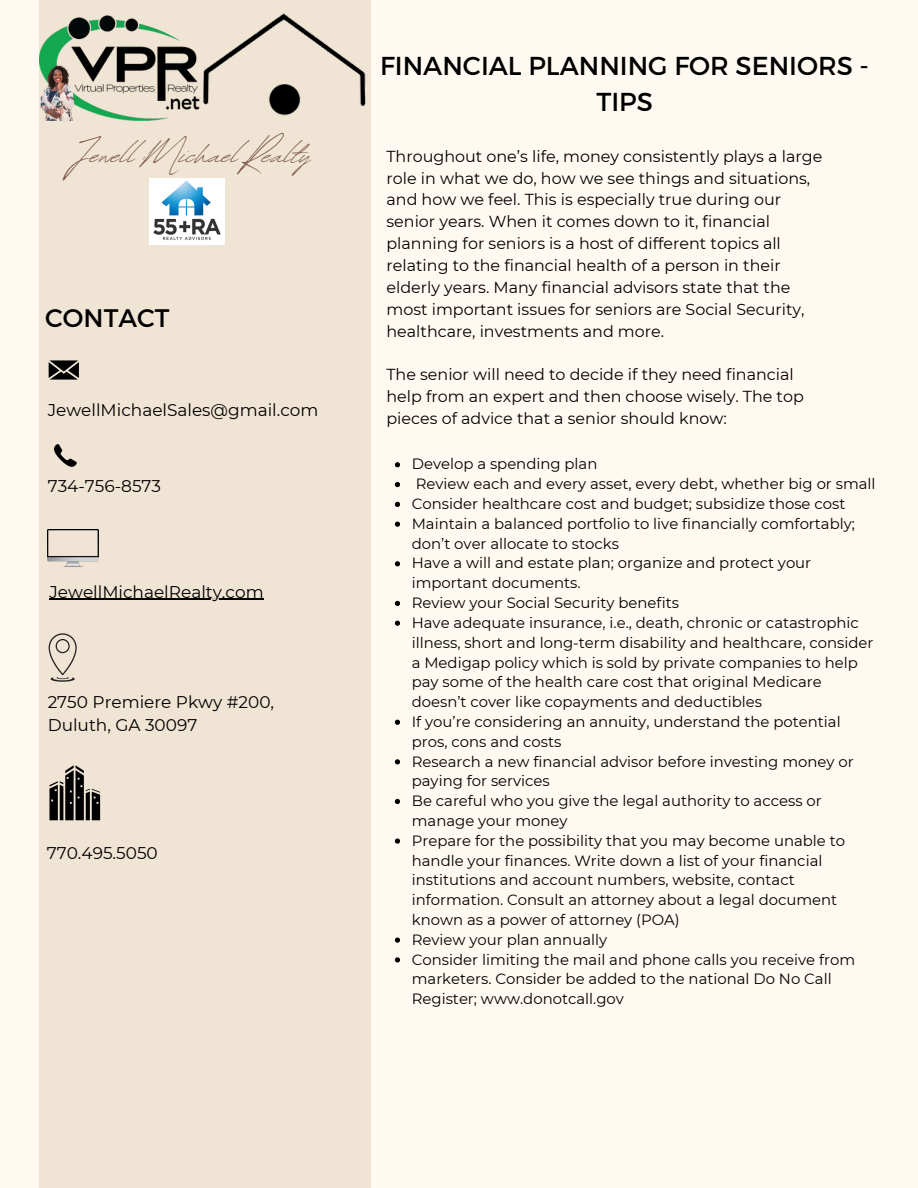
<style>
.page{position:relative;width:918px;height:1188px;background:#fff9f1}
.page>*{position:absolute;margin:0;border:0;box-sizing:border-box;transform-origin:0 0}
.t1{font:43.8px "Revive 80 Signature";color:#795544}
.t2{font:25.95px/36px "Montserrat";color:#000;text-align:center}
.t3{font:25.35px "Montserrat";color:#000}
.t4{font:16.95px/23.2px "Montserrat";color:#000}
.t5{font:15.9px/21.9px "Montserrat";color:#000}
.t6{font:14.85px/19.8px "Montserrat";color:#000}
</style>
<div class="page">
<div style="left:39px;top:0;width:331px;height:1188px;background:#f0e5d4"></div>
<img style="left:216px;top:0;width:155px;height:175px">
<svg style="left:49px;top:360px;width:30px;height:20px"></svg>
<svg style="left:54px;top:444px;width:23px;height:23px"></svg>
<img style="left:39px;top:15px;width:177px;height:105px">
<img style="left:48px;top:529px;width:50px;height:38px">
<svg style="left:49px;top:633px;width:28px;height:49px"></svg>
<svg style="left:49px;top:765px;width:51px;height:55px"></svg>
<img style="left:149px;top:179px;width:75px;height:65px">
<svg style="left:395px;top:462px;width:5px;height:5px"></svg>
<svg style="left:395px;top:482px;width:5px;height:5px"></svg>
<svg style="left:395px;top:502px;width:5px;height:5px"></svg>
<svg style="left:395px;top:522px;width:5px;height:5px"></svg>
<svg style="left:395px;top:561px;width:5px;height:5px"></svg>
<svg style="left:395px;top:601px;width:5px;height:5px"></svg>
<svg style="left:395px;top:621px;width:5px;height:5px"></svg>
<svg style="left:395px;top:720px;width:5px;height:5px"></svg>
<svg style="left:395px;top:759px;width:5px;height:5px"></svg>
<svg style="left:395px;top:799px;width:5px;height:5px"></svg>
<svg style="left:395px;top:838px;width:5px;height:6px"></svg>
<svg style="left:395px;top:938px;width:5px;height:5px"></svg>
<svg style="left:395px;top:957px;width:5px;height:6px"></svg>
<hr style="left:49px;top:599px;width:215px;height:1px;background:#000">
<p class="t1" style="left:76px;top:122px;width:237px">Jewel MichaelRealty</p>
<p class="t3" style="left:45px;top:302px;width:126px">CONTACT</p>
<p class="t4" style="left:48px;top:398px;width:272px">JewellMichaelSales@gmail.com</p>
<p class="t4" style="left:48px;top:474px;width:115px">734-756-8573</p>
<p class="t4" style="left:49px;top:580px;width:216px">JewellMichaelRealty.com</p>
<p class="t4" style="left:48px;top:690px;width:228px">2750 Premiere Pkwy #200,<br>Duluth, GA 30097</p>
<p class="t4" style="left:47px;top:842px;width:112px">770.495.5050</p>
<h3 class="t2" style="left:380px;top:46px;width:491px">FINANCIAL PLANNING FOR SENIORS -<br>TIPS</h3>
<p class="t5" style="left:387px;top:145px;width:437px">Throughout one’s life, money consistently plays a large role in what we do, how we see things and situations, and how we feel. This is especially true during our senior years. When it comes down to it, financial planning for seniors is a host of different topics all relating to the financial health of a person in their elderly years. Many financial advisors state that the most important issues for seniors are Social Security, healthcare, investments and more.</p>
<p class="t5" style="left:387px;top:364px;width:419px">The senior will need to decide if they need financial help from an expert and then choose wisely. The top pieces of advice that a senior should know:</p>
<h2 class="t6" style="left:412px;top:454px;width:187px">Develop a spending plan</h2>
<p class="t6" style="left:416px;top:474px;width:461px">Review each and every asset, every debt, whether big or small</p>
<h3 class="t6" style="left:412px;top:494px;width:435px">Consider healthcare cost and budget; subsidize those cost</h3>
<p class="t6" style="left:412px;top:514px;width:445px">Maintain a balanced portfolio to live financially comfortably; don’t over allocate to stocks</p>
<h3 class="t6" style="left:412px;top:553px;width:401px">Have a will and estate plan; organize and protect your important documents.</h3>
<p class="t6" style="left:412px;top:593px;width:269px">Review your Social Security benefits</p>
<h3 class="t6" style="left:412px;top:613px;width:463px">Have adequate insurance, i.e., death, chronic or catastrophic illness, short and long-term disability and healthcare, consider a Medigap policy which is sold by private companies to help pay some of the health care cost that original Medicare doesn’t cover like copayments and deductibles</h3>
<p class="t6" style="left:412px;top:712px;width:430px">If you’re considering an annuity, understand the potential pros, cons and costs</p>
<h3 class="t6" style="left:412px;top:751px;width:443px">Research a new financial advisor before investing money or paying for services</h3>
<p class="t6" style="left:412px;top:791px;width:411px">Be careful who you give the legal authority to access or manage your money</p>
<h3 class="t6" style="left:412px;top:831px;width:435px">Prepare for the possibility that you may become unable to handle your finances. Write down a list of your financial institutions and account numbers, website, contact information. Consult an attorney about a legal document known as a power of attorney (POA)</h3>
<h2 class="t6" style="left:412px;top:930px;width:197px">Review your plan annually</h2>
<h3 class="t6" style="left:412px;top:949px;width:445px">Consider limiting the mail and phone calls you receive from marketers. Consider be added to the national Do No Call<br>Register; www.donotcall.gov</h3>
</div>
